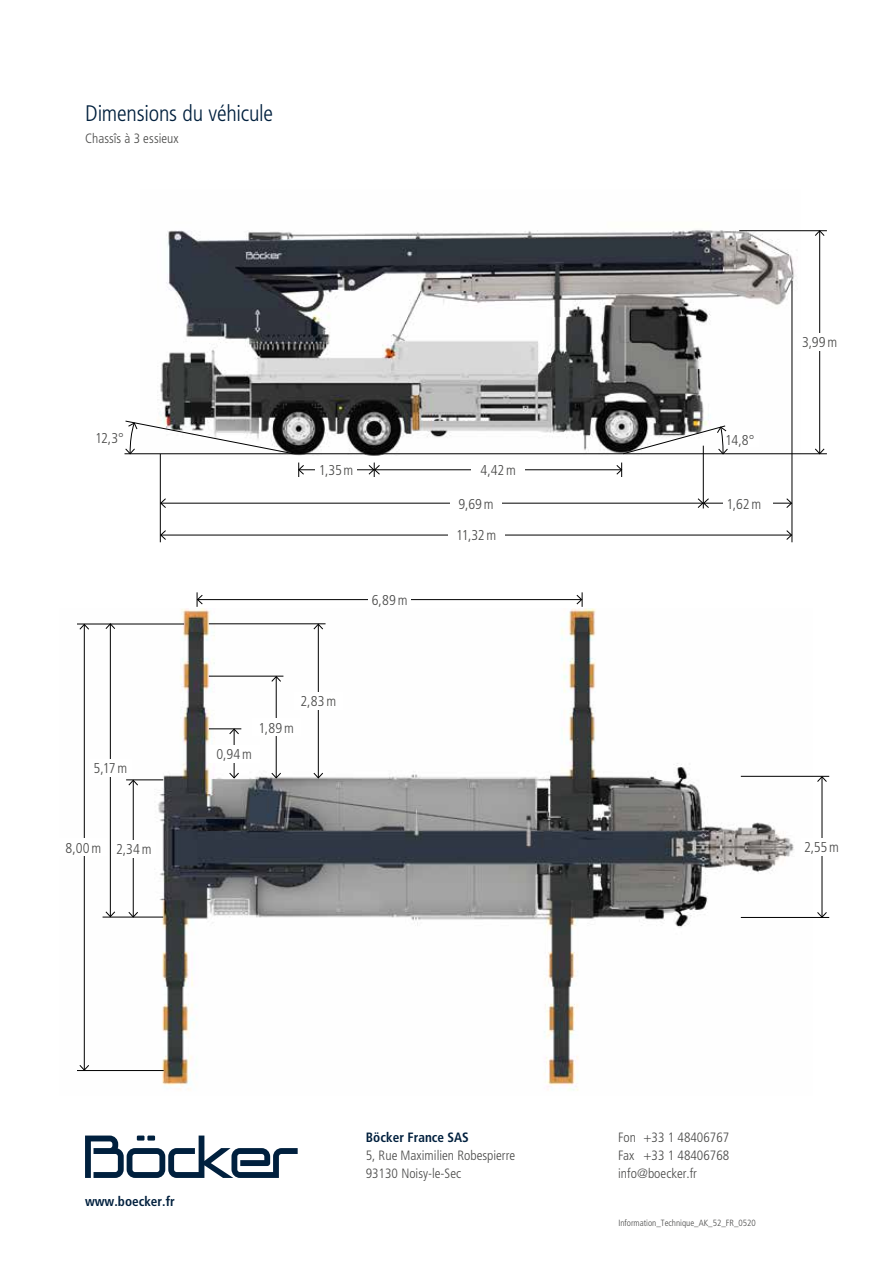
<style>
.page{position:relative;width:893px;height:1263px;background:#fff}
.page>*{position:absolute;margin:0;border:0;box-sizing:border-box;transform-origin:0 0}
.t1{font:300 condensed 22.5px "Frutiger";letter-spacing:-.01em;color:#00203e}
.t2{font:300 condensed 14.25px "Frutiger";letter-spacing:.02em;color:#4a4a49}
.t3{font:300 condensed 13.5px/18px "Frutiger";color:#4a4a49}
.t4{font:700 condensed 13.5px "Frutiger";color:#00203e}
.t5{font:300 condensed 9px "Frutiger";color:#4a4a49}
</style>
<div class="page">
<img style="left:141px;top:230px;width:660px;height:228px">
<hr style="left:160px;top:454px;width:1px;height:88px;background:#000">
<hr style="left:792px;top:281px;width:1px;height:261px;background:#000">
<hr style="left:819px;top:231px;width:1px;height:223px;background:#000">
<svg style="left:815px;top:231px;width:10px;height:5px"></svg>
<svg style="left:815px;top:448px;width:10px;height:5px"></svg>
<hr style="left:299px;top:469px;width:75px;height:1px;background:#000">
<svg style="left:298px;top:462px;width:6px;height:15px"></svg>
<hr style="left:161px;top:535px;width:630px;height:1px;background:#000">
<svg style="left:160px;top:530px;width:6px;height:10px"></svg>
<svg style="left:786px;top:530px;width:6px;height:10px"></svg>
<hr style="left:375px;top:469px;width:247px;height:1px;background:#000">
<svg style="left:368px;top:462px;width:12px;height:15px"></svg>
<svg style="left:616px;top:462px;width:6px;height:15px"></svg>
<hr style="left:739px;top:230px;width:88px;height:1px;background:#000">
<hr style="left:125px;top:453px;width:702px;height:1px;background:#000">
<div style="left:448px;top:530px;width:56px;height:10px;background:#fff"></div>
<div style="left:795px;top:333px;width:49px;height:17px;background:#fff"></div>
<div style="left:315px;top:464px;width:42px;height:11px;background:#fff"></div>
<div style="left:471px;top:464px;width:54px;height:11px;background:#fff"></div>
<img style="left:77px;top:608px;width:736px;height:483px">
<hr style="left:741px;top:917px;width:88px;height:1px;background:#000">
<hr style="left:741px;top:776px;width:88px;height:1px;background:#000">
<hr style="left:198px;top:599px;width:384px;height:1px;background:#000">
<svg style="left:197px;top:592px;width:6px;height:15px"></svg>
<svg style="left:576px;top:592px;width:7px;height:15px"></svg>
<hr style="left:822px;top:777px;width:1px;height:140px;background:#000">
<svg style="left:817px;top:912px;width:10px;height:5px"></svg>
<svg style="left:817px;top:776px;width:10px;height:6px"></svg>
<div style="left:368px;top:594px;width:43px;height:11px;background:#fff"></div>
<div style="left:801px;top:838px;width:42px;height:17px;background:#fff"></div>
<hr style="left:209px;top:729px;width:32px;height:1px;background:#000">
<hr style="left:209px;top:676px;width:74px;height:1px;background:#000">
<hr style="left:209px;top:623px;width:117px;height:1px;background:#000">
<hr style="left:77px;top:624px;width:107px;height:1px;background:#000">
<hr style="left:77px;top:1070px;width:87px;height:1px;background:#000">
<hr style="left:126px;top:780px;width:37px;height:1px;background:#000">
<hr style="left:103px;top:917px;width:60px;height:1px;background:#000">
<hr style="left:234px;top:729px;width:1px;height:49px;background:#000">
<svg style="left:229px;top:728px;width:10px;height:6px"></svg>
<svg style="left:229px;top:772px;width:10px;height:6px"></svg>
<hr style="left:276px;top:677px;width:1px;height:101px;background:#000">
<svg style="left:271px;top:676px;width:10px;height:6px"></svg>
<svg style="left:271px;top:772px;width:10px;height:6px"></svg>
<hr style="left:318px;top:624px;width:1px;height:154px;background:#000">
<svg style="left:313px;top:624px;width:10px;height:6px"></svg>
<svg style="left:313px;top:772px;width:10px;height:6px"></svg>
<hr style="left:84px;top:624px;width:1px;height:446px;background:#000">
<svg style="left:79px;top:624px;width:10px;height:6px"></svg>
<svg style="left:79px;top:1065px;width:10px;height:5px"></svg>
<hr style="left:110px;top:624px;width:1px;height:292px;background:#000">
<svg style="left:105px;top:623px;width:10px;height:6px"></svg>
<svg style="left:105px;top:911px;width:10px;height:6px"></svg>
<hr style="left:133px;top:780px;width:1px;height:137px;background:#000">
<svg style="left:128px;top:780px;width:10px;height:6px"></svg>
<svg style="left:128px;top:912px;width:10px;height:5px"></svg>
<div style="left:209px;top:745px;width:50px;height:17px;background:#fff"></div>
<div style="left:112px;top:840px;width:44px;height:17px;background:#fff"></div>
<div style="left:89px;top:759px;width:43px;height:17px;background:#fff"></div>
<div style="left:60px;top:839px;width:47px;height:17px;background:#fff"></div>
<div style="left:252px;top:719px;width:49px;height:17px;background:#fff"></div>
<div style="left:294px;top:692px;width:49px;height:17px;background:#fff"></div>
<hr style="left:161px;top:503px;width:542px;height:1px;background:#000">
<svg style="left:160px;top:498px;width:6px;height:10px"></svg>
<div style="left:451px;top:498px;width:51px;height:10px;background:#fff"></div>
<hr style="left:703px;top:446px;width:1px;height:62px;background:#000">
<hr style="left:704px;top:503px;width:87px;height:1px;background:#000">
<svg style="left:697px;top:498px;width:12px;height:10px"></svg>
<svg style="left:786px;top:498px;width:6px;height:10px"></svg>
<div style="left:723px;top:498px;width:49px;height:10px;background:#fff"></div>
<svg style="left:125px;top:421px;width:168px;height:33px"></svg>
<div style="left:91px;top:430px;width:37px;height:15px;background:#fff"></div>
<div style="left:721px;top:433px;width:38px;height:14px;background:#fff"></div>
<svg style="left:623px;top:425px;width:105px;height:29px"></svg>
<svg style="left:85px;top:1135px;width:213px;height:43px"></svg>
<h1 class="t1" style="left:85px;top:101px;width:189px">Dimensions du véhicule</h1>
<p class="t3" style="left:85px;top:129px;width:95px">Chassîs à 3 essieux</p>
<p class="t2" style="left:95px;top:430px;width:30px">12,3°</p>
<p class="t2" style="left:725px;top:432px;width:31px">14,8°</p>
<p class="t2" style="left:319px;top:462px;width:36px">1,35m</p>
<p class="t2" style="left:480px;top:462px;width:37px">4,42m</p>
<p class="t2" style="left:459px;top:495px;width:37px">9,69m</p>
<p class="t2" style="left:726px;top:495px;width:36px">1,62m</p>
<p class="t2" style="left:94px;top:760px;width:35px">5,17m</p>
<p class="t2" style="left:65px;top:840px;width:37px">8,00m</p>
<p class="t2" style="left:116px;top:841px;width:37px">2,34m</p>
<p class="t2" style="left:216px;top:746px;width:37px">0,94m</p>
<p class="t2" style="left:259px;top:719px;width:37px">1,89m</p>
<p class="t2" style="left:300px;top:693px;width:37px">2,83m</p>
<p class="t2" style="left:372px;top:592px;width:37px">6,89m</p>
<p class="t2" style="left:456px;top:527px;width:42px">11,32m</p>
<p class="t2" style="left:802px;top:334px;width:37px">3,99m</p>
<p class="t2" style="left:804px;top:839px;width:36px">2,55m</p>
<p class="t4" style="left:85px;top:1193px;width:91px">www.boecker.fr</p>
<p class="t4" style="left:366px;top:1129px;width:105px">Böcker France SAS</p>
<p class="t3" style="left:366px;top:1146px;width:151px">5, Rue Maximilien Robespierre<br>93130 Noisy-le-Sec</p>
<p class="t3" style="left:618px;top:1128px;width:113px;text-align:justify">Fon +33 1 48406767<br>Fax +33 1 48406768 info@boecker.fr</p>
<p class="t5" style="left:618px;top:1217px;width:139px">Information_Technique_AK_52_FR_0520</p>
</div>
